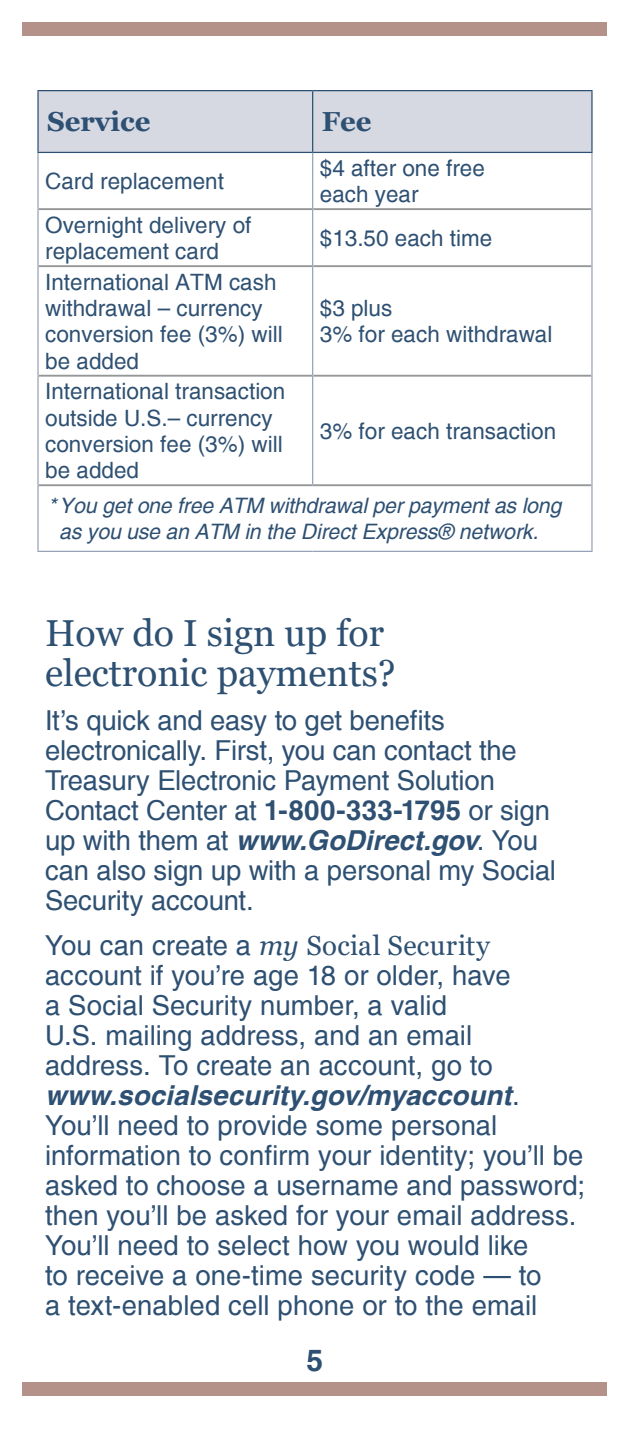
<style>
.page{position:relative;width:630px;height:1440px;background:#fff}
.page>*{position:absolute;margin:0;border:0;box-sizing:border-box;transform-origin:0 0}
.t1{font:37.5px/40px "Georgia";color:#2e5072}
.t2{font:700 30px "Helvetica";color:#2e5072}
.t3{font:27.5px/30px "Helvetica";color:#2e5072}
.t4{font:700 27.5px "Georgia";color:#2e5072}
.t5{font:22.5px/26.2px "Helvetica";color:#2e5072}
.t6{font:italic 21.25px/26.2px "Helvetica";letter-spacing:-.01em;color:#2e5072;text-align:center}
.s1{font-weight:700}
.s2{font-weight:700;font-style:italic}
.s3{font-family:"Georgia";font-style:italic}
.s4{font-family:"Georgia"}
</style>
<div class="page">
<div style="left:22px;top:22px;width:586px;height:14px;background:#b49189"></div>
<div style="left:22px;top:1382px;width:586px;height:14px;background:#b49189"></div>
<div style="left:39px;top:91px;width:552px;height:61px;background:#d6d9e2"></div>
<hr style="left:39px;top:208px;width:273px;height:2px;background:#949698">
<hr style="left:313px;top:208px;width:278px;height:2px;background:#949698">
<hr style="left:39px;top:265px;width:273px;height:2px;background:#949698">
<hr style="left:313px;top:265px;width:278px;height:2px;background:#949698">
<hr style="left:39px;top:375px;width:273px;height:2px;background:#949698">
<hr style="left:313px;top:375px;width:278px;height:2px;background:#949698">
<hr style="left:39px;top:484px;width:274px;height:2px;background:#949698">
<hr style="left:313px;top:484px;width:278px;height:2px;background:#949698">
<hr style="left:37px;top:152px;width:276px;height:1px;background:#2e5072">
<hr style="left:313px;top:152px;width:280px;height:1px;background:#2e5072">
<hr style="left:37px;top:90px;width:276px;height:1px;background:#2e5072">
<hr style="left:37px;top:91px;width:2px;height:61px;background:#2e5072">
<hr style="left:313px;top:90px;width:280px;height:1px;background:#2e5072">
<hr style="left:312px;top:91px;width:1px;height:61px;background:#2e5072">
<hr style="left:591px;top:91px;width:2px;height:61px;background:#2e5072">
<hr style="left:37px;top:153px;width:2px;height:56px;background:#96a3b6">
<hr style="left:312px;top:153px;width:1px;height:56px;background:#96a3b6">
<hr style="left:591px;top:153px;width:2px;height:56px;background:#96a3b6">
<hr style="left:37px;top:209px;width:2px;height:57px;background:#96a3b6">
<hr style="left:312px;top:209px;width:1px;height:57px;background:#96a3b6">
<hr style="left:591px;top:209px;width:2px;height:57px;background:#96a3b6">
<hr style="left:37px;top:266px;width:2px;height:110px;background:#96a3b6">
<hr style="left:312px;top:266px;width:1px;height:110px;background:#96a3b6">
<hr style="left:591px;top:266px;width:2px;height:110px;background:#96a3b6">
<hr style="left:37px;top:376px;width:2px;height:109px;background:#96a3b6">
<hr style="left:312px;top:376px;width:1px;height:108px;background:#96a3b6">
<hr style="left:591px;top:376px;width:2px;height:109px;background:#96a3b6">
<hr style="left:37px;top:485px;width:2px;height:66px;background:#96a3b6">
<hr style="left:591px;top:485px;width:2px;height:66px;background:#96a3b6">
<hr style="left:37px;top:551px;width:276px;height:1px;background:#96a3b6">
<hr style="left:313px;top:551px;width:280px;height:1px;background:#96a3b6">
<p class="t4" style="left:47px;top:104px;width:105px">Service</p>
<p class="t4" style="left:322px;top:104px;width:51px">Fee</p>
<p class="t5" style="left:45px;top:169px;width:180px">Card replacement</p>
<p class="t5" style="left:320px;top:155px;width:167px">$4 after one free each year</p>
<p class="t5" style="left:45px;top:213px;width:208px">Overnight delivery of replacement card</p>
<p class="t5" style="left:45px;top:270px;width:239px">International ATM cash with drawal – currency conversion fee (3%) will be added</p>
<p class="t5" style="left:45px;top:379px;width:242px">International transaction outside U.S.– currency conversion fee (3%) will be added</p>
<p class="t5" style="left:320px;top:226px;width:174px">$13.50 each time</p>
<p class="t5" style="left:320px;top:296px;width:234px">$3 plus<br>3% for each withdrawal</p>
<p class="t5" style="left:320px;top:419px;width:238px">3% for each transaction</p>
<p class="t6" style="left:48px;top:493px;width:515px">* You get one free ATM withdrawal per payment as long as you use an ATM in the Direct Express® network.</p>
<h1 class="t1" style="left:45px;top:614px;width:352px">How do I sign up for electronic payments?</h1>
<p class="t3" style="left:45px;top:707px;width:513px">It’s quick and easy to get benefits electronically. First, you can contact the Treasury Electronic Payment Solution Contact Center at <span class="s1">1-800-333-1795</span> or sign up with them at <span class="s2">www.GoDirect.gov</span>. You can also sign up with a personal my Social Security account.</p>
<p class="t3" style="left:45px;top:931px;width:542px">You can create a <span class="s3">my</span> <span class="s4">Social Security </span>account if you’re age 18 or older, have<br>a Social Security number, a valid<br>U.S. mailing address, and an email<br>address. To create an account, go to <span class="s2">www.socialsecurity.gov/myaccount</span>.<br>You’ll need to provide some personal information to confirm your identity; you’ll be asked to choose a username and password; then you’ll be asked for your email address.<br>You’ll need to select how you would like<br>to receive a one-time security code — to<br>a text-enabled cell phone or to the email</p>
<p class="t2" style="left:307px;top:1342px;width:18px">5</p>
</div>
